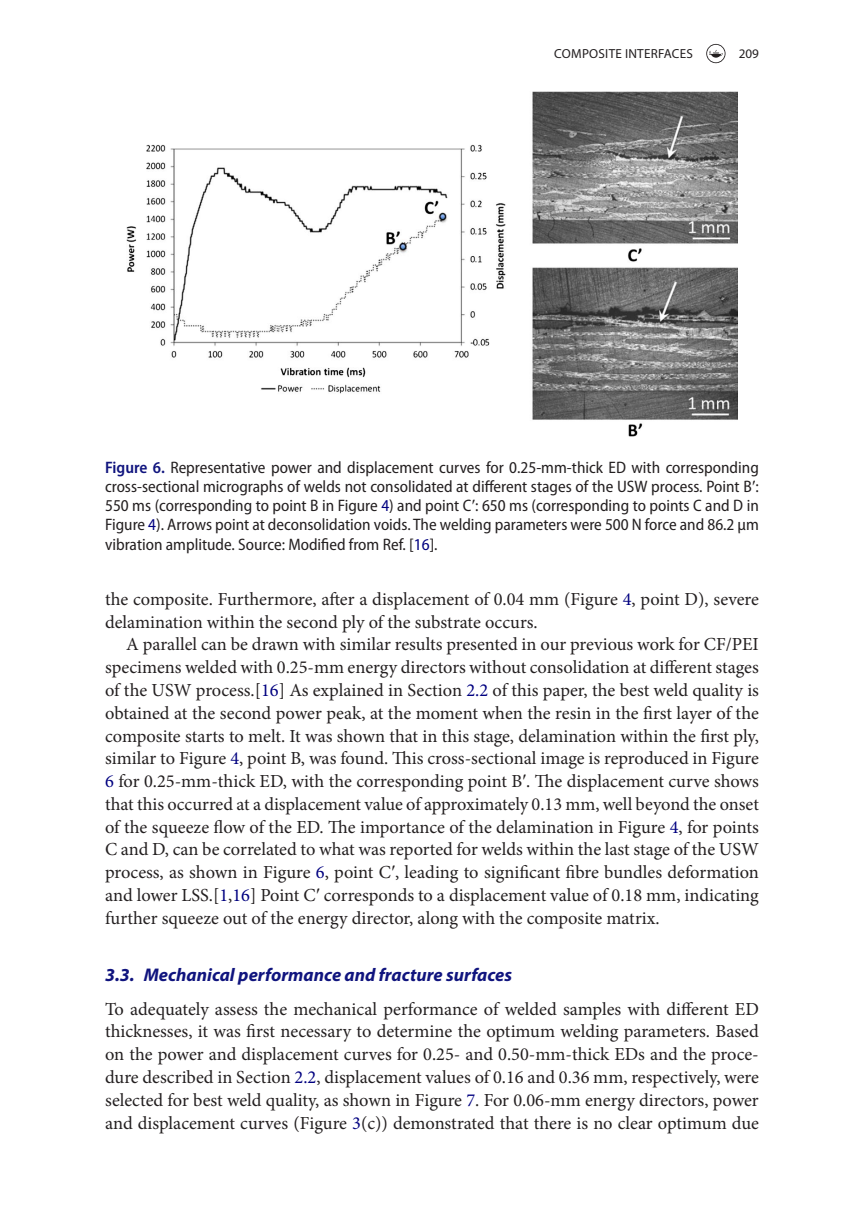
<style>
.page{position:relative;width:864px;height:1231px;background:#fff}
.page>*{position:absolute;margin:0;border:0;box-sizing:border-box;transform-origin:0 0}
.t1{font:18.38px/22.8px "Minion Pro";color:#231f20;text-align:justify}
.t2{font:italic 700 18.38px "Myriad Pro";color:#10147e}
.t3{font:semi-condensed 16.62px/19.2px "Myriad Pro";color:#231f20;text-align:justify}
.t4{font:13.12px "Myriad Pro";letter-spacing:.02em;color:#231f20}
.s1{font-weight:600;color:#10147e}
.s2{font-family:"Times New Roman PSMT unicode";font-stretch:normal}
.s3{color:#000080}
.s4{font-family:"Times New Roman PSMT unicode"}
</style>
<div class="page">
<svg style="left:706px;top:44px;width:19px;height:19px"></svg>
<img style="left:126px;top:92px;width:611px;height:345px">
<p class="t4" style="left:554px;top:45px;width:140px">COMPOSITE INTE RFACES</p>
<p class="t4" style="left:738px;top:45px;width:22px">209</p>
<p class="t3" style="left:105px;top:457px;width:655px"><span class="s1">Figure 6.</span> Representative power and displacement curves for 0.25-mm-thick ED with corresponding cross-sectional micrographs of welds not consolidated at different stages of the USW process. Point B<span class="s2">′</span>:<br>550 ms (corresponding to point B in Figure <span class="s3">4</span>) and point C<span class="s2">′</span>: 650 ms (corresponding to points C and D in Figure <span class="s3">4</span>). Arrows point at deconsolidation voids. The welding parameters were 500 N force and 86.2 μm vibration amplitude. Source: Modified from Ref. [<span class="s3">16</span>].</p>
<p class="t1" style="left:105px;top:587px;width:655px">the composite. Furthermore, after a displacement of 0.04 mm (Figure <span class="s3">4</span>, point D), severe delamination within the second ply of the substrate occurs.</p>
<p class="t1" style="left:105px;top:633px;width:655px;text-indent:21px">A parallel can be drawn with similar results presented in our previous work for CF/PEI specimens welded with 0.25-mm energy directors without consolidation at different stages of the USW process.[<span class="s3">16</span>] As explained in Section <span class="s3">2.2</span> of this paper, the best weld quality is obtained at the second power peak, at the moment when the resin in the first layer of the composite starts to melt. It was shown that in this stage, delamination within the first ply, similar to Figure <span class="s3">4</span>, point B, was found. This cross-sectional image is reproduced in Figure <span class="s3">6</span> for 0.25-mm-thick ED, with the corresponding point B<span class="s4">′</span>. The displacement curve shows that this occurred at a displacement value of approximately 0.13 mm, well beyond the onset of the squeeze flow of the ED. The importance of the delamination in Figure <span class="s3">4</span>, for points C and D, can be correlated to what was reported for welds within the last stage of the USW process, as shown in Figure <span class="s3">6</span>, point C<span class="s4">′</span>, leading to significant fibre bundles deformation and lower LSS.[<span class="s3">1</span>,<span class="s3">16</span>] Point C<span class="s4">′</span> corresponds to a displacement value of 0.18 mm, indicating further squeeze out of the energy director, along with the composite matrix.</p>
<p class="t2" style="left:105px;top:962px;width:408px">3.3. Mechanical performance and fracture surfaces</p>
<p class="t1" style="left:105px;top:997px;width:655px">To adequately assess the mechanical performance of welded samples with different ED thicknesses, it was first necessary to determine the optimum welding parameters. Based on the power and displacement curves for 0.25- and 0.50-mm-thick EDs and the proce&shy;dure described in Section <span class="s3">2.2</span>, displacement values of 0.16 and 0.36 mm, respectively, were selected for best weld quality, as shown in Figure <span class="s3">7</span>. For 0.06-mm energy directors, power and displacement curves (Figure <span class="s3">3</span>(c)) demonstrated that there is no clear optimum due</p>
</div>
